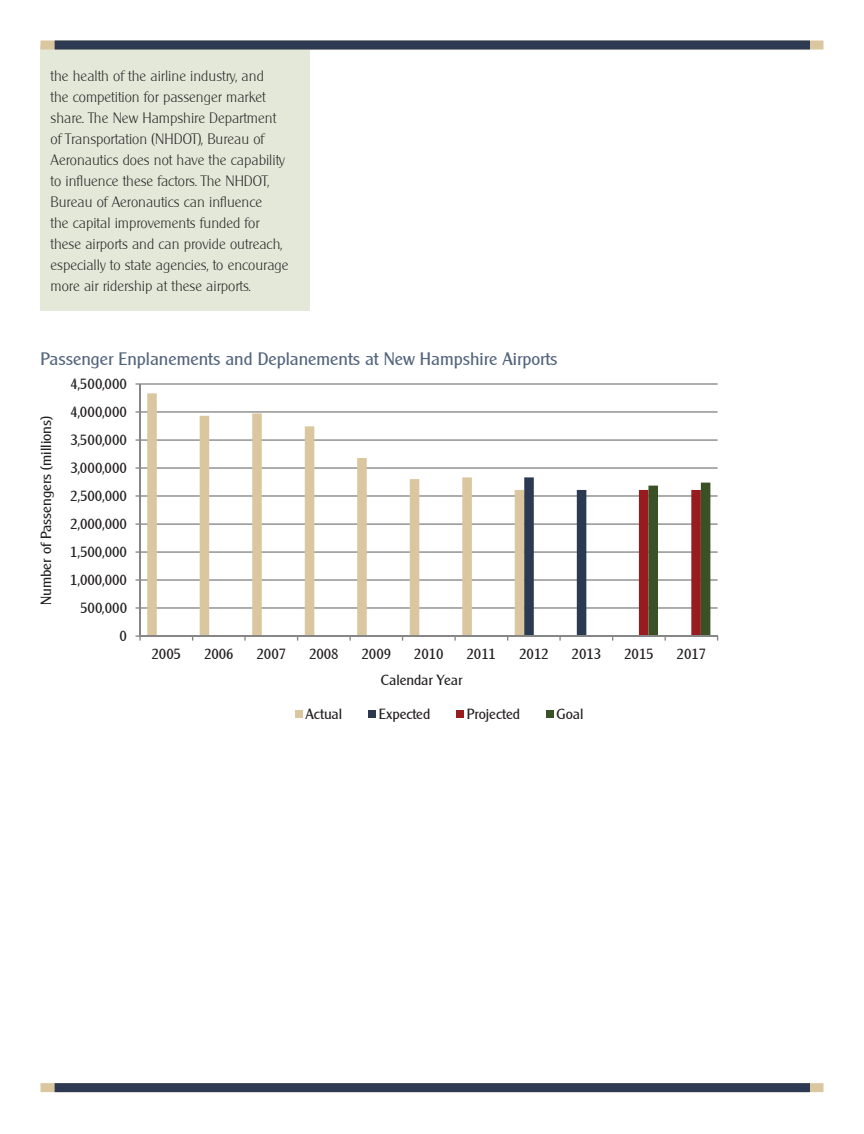
<style>
.page{position:relative;width:864px;height:1134px;background:#fff}
.page>*{position:absolute;margin:0;border:0;box-sizing:border-box;transform-origin:0 0}
.t1{font:18px "Clearly Gothic";color:#53647d}
.t2{font:300 15px/21px "Clearly Gothic";color:#231f20}
.t3{font:14.7px "Clearly Gothic";letter-spacing:-.005em;color:#231f20}
</style>
<div class="page">
<div style="left:40px;top:45px;width:270px;height:265px;background:#e3e8d9"></div>
<div style="left:40px;top:1083px;width:784px;height:9px;background:#dbc79f"></div>
<div style="left:55px;top:1083px;width:755px;height:9px;background:#2e3a51"></div>
<div style="left:40px;top:40px;width:784px;height:10px;background:#dbc79f"></div>
<div style="left:55px;top:40px;width:755px;height:10px;background:#2e3a51"></div>
<hr style="left:140px;top:607px;width:578px;height:2px;background:#868686">
<hr style="left:140px;top:579px;width:578px;height:2px;background:#868686">
<hr style="left:140px;top:551px;width:578px;height:2px;background:#868686">
<hr style="left:140px;top:523px;width:578px;height:2px;background:#868686">
<hr style="left:140px;top:495px;width:578px;height:2px;background:#868686">
<hr style="left:140px;top:467px;width:578px;height:2px;background:#868686">
<hr style="left:140px;top:439px;width:578px;height:2px;background:#868686">
<hr style="left:140px;top:411px;width:578px;height:2px;background:#868686">
<hr style="left:140px;top:383px;width:578px;height:2px;background:#868686">
<svg style="left:147px;top:393px;width:377px;height:242px"></svg>
<hr style="left:139px;top:384px;width:2px;height:252px;background:#868686">
<hr style="left:140px;top:635px;width:578px;height:2px;background:#868686">
<svg style="left:136px;top:635px;width:5px;height:6px"></svg>
<svg style="left:524px;top:477px;width:62px;height:164px"></svg>
<svg style="left:639px;top:483px;width:71px;height:158px"></svg>
<div style="left:295px;top:710px;width:7px;height:8px;background:#dbc79f"></div>
<div style="left:368px;top:710px;width:8px;height:8px;background:#2c3a51"></div>
<div style="left:456px;top:710px;width:8px;height:8px;background:#971b1f"></div>
<div style="left:546px;top:710px;width:8px;height:8px;background:#395124"></div>
<p class="t2" style="left:51px;top:65px;width:240px">the health of the airline industry, and<br>the competition for passenger market share. The New Hampshire Department of Transportation (NHDOT), Bureau of Aeronautics does not have the capability to influence these factors. The NHDOT, Bureau of Aeronautics can influence<br>the capital improvements funded for these airports and can provide outreach, especially to state agencies, to encourage more air ridership at these airports.</p>
<p class="t1" style="left:40px;top:348px;width:519px">Passenger Enplanements and Deplanements at New Hampshire Airports</p>
<p class="t3" style="left:38px;top:605px;width:190px;rotate:-90deg">Number of Passengers (millions)</p>
<p class="t3" style="left:70px;top:375px;width:58px">4,500,000</p>
<p class="t3" style="left:70px;top:403px;width:58px">4,000,000</p>
<p class="t3" style="left:70px;top:431px;width:58px">3,500,000</p>
<p class="t3" style="left:70px;top:459px;width:58px">3,000,000</p>
<p class="t3" style="left:70px;top:487px;width:58px">2,500,000</p>
<p class="t3" style="left:70px;top:515px;width:58px">2,000,000</p>
<p class="t3" style="left:70px;top:543px;width:58px">1,500,000</p>
<p class="t3" style="left:70px;top:571px;width:58px">1,000,000</p>
<p class="t3" style="left:80px;top:599px;width:48px">500,000</p>
<p class="t3" style="left:119px;top:627px;width:9px">0</p>
<p class="t3" style="left:151px;top:645px;width:31px">2005</p>
<p class="t3" style="left:204px;top:645px;width:31px">2006</p>
<p class="t3" style="left:256px;top:645px;width:31px">2007</p>
<p class="t3" style="left:309px;top:645px;width:31px">2008</p>
<p class="t3" style="left:362px;top:645px;width:31px">2009</p>
<p class="t3" style="left:414px;top:645px;width:31px">2010</p>
<p class="t3" style="left:467px;top:645px;width:31px">2011</p>
<p class="t3" style="left:519px;top:645px;width:31px">2012</p>
<p class="t3" style="left:572px;top:645px;width:31px">2013</p>
<p class="t3" style="left:624px;top:645px;width:31px">2015</p>
<p class="t3" style="left:677px;top:645px;width:31px">2017</p>
<p class="t3" style="left:381px;top:672px;width:83px">Calendar Year</p>
<p class="t3" style="left:305px;top:705px;width:38px">Actual</p>
<p class="t3" style="left:379px;top:705px;width:53px">Expected</p>
<p class="t3" style="left:467px;top:705px;width:55px">Projected</p>
<p class="t3" style="left:557px;top:705px;width:28px">Goal</p>
</div>
